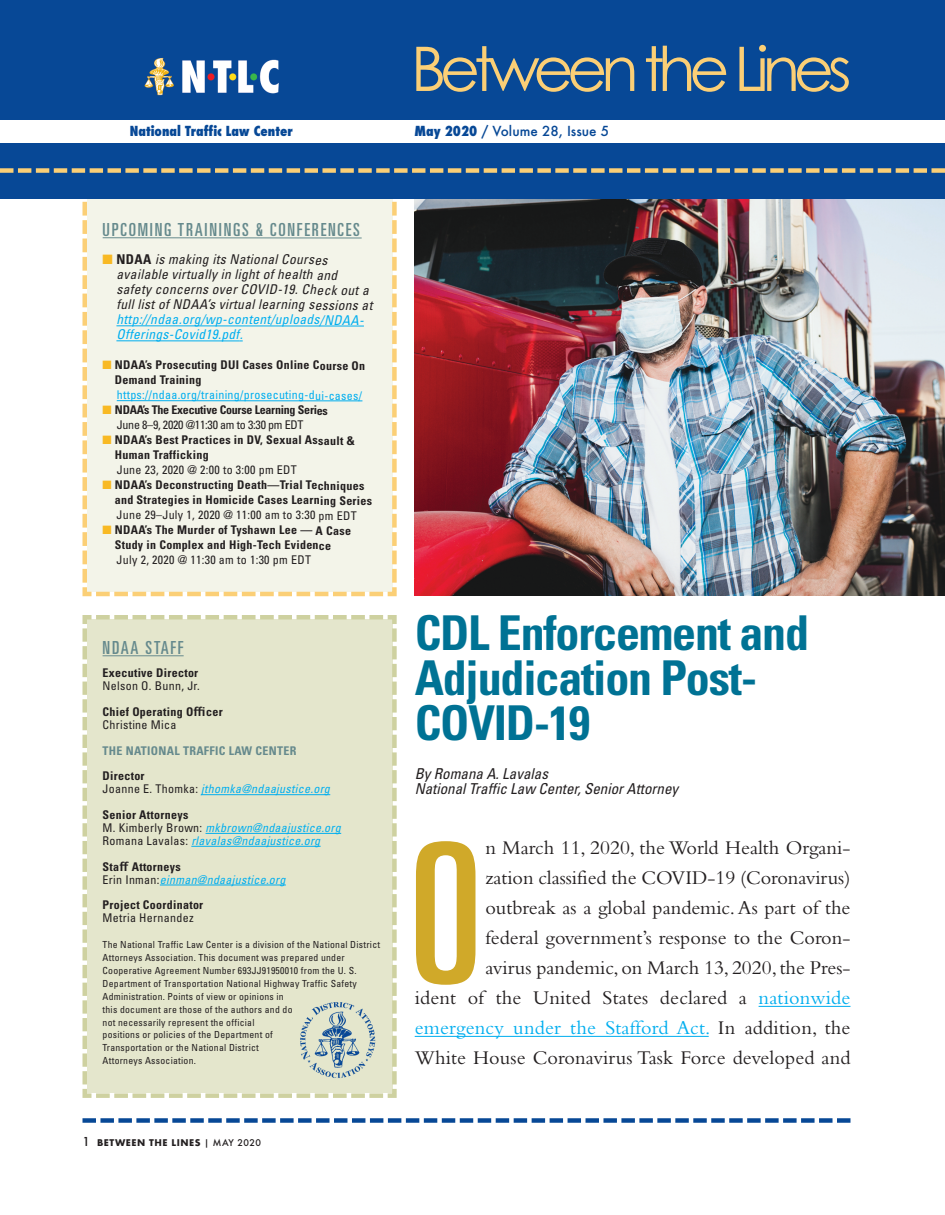
<style>
.page{position:relative;width:945px;height:1215px;background:#fff}
.page>*{position:absolute;margin:0;border:0;box-sizing:border-box;transform-origin:0 0}
.t1{font:ultra-condensed 195.6px "Univers";color:#d0a929}
.t2{font:61.5px "Century Gothic";letter-spacing:-.1em;color:#fbcf76}
.t3{font:700 condensed 48px/45px "Univers";letter-spacing:-.025em;color:#007294}
.t4{font:20.25px/30px "Bembo";color:#231f20;text-align:right}
.t5{font:ultra-condensed 18px "Univers";letter-spacing:.1em;color:#668a8d}
.t6{font:italic condensed 15px/15.3px "Univers";color:#231f20}
.t7{font:italic condensed 13.5px/15px "Univers";letter-spacing:.025em;color:#231f20}
.t8{font:italic condensed 13.5px/15px "Univers";letter-spacing:.025em;color:#00aeef}
.t9{font:800 condensed 13.5px "Futura";color:#074896}
.t10{font:500 13.5px "Futura";color:#074896}
.t11{font:700 condensed 12px/15px "Univers";letter-spacing:.025em;color:#231f20}
.t12{font:italic condensed 12px/12.9px "Univers";letter-spacing:.025em;color:#00aeef}
.t13{font:condensed 12px "Univers";letter-spacing:.025em;color:#231f20}
.t14{font:700 condensed 12px/15px "Univers";letter-spacing:-.02em;color:#231f20}
.t15{font:condensed 12px "Univers";letter-spacing:.025em;color:#00aeef}
.t16{font:700 condensed 12px "Univers";letter-spacing:.025em;color:#668a8d}
.t17{font:condensed 9.75px/12.9px "Univers";letter-spacing:.025em;color:#231f20}
.t18{font:700 9px "Futura";letter-spacing:.05em;color:#231f20}
.s1{color:#f8b924}
.s2{font-weight:700;font-style:normal}
.s3{font-weight:400}
.s4{font-family:"Lucida Grande";font-stretch:normal}
.s5{font-weight:700;font-style:normal;color:#231f20}
.s6{font-style:normal;color:#231f20}
.s7{font-family:"Lucida Grande";font-weight:700;font-style:normal;font-stretch:normal;color:#231f20}
.s8{font-weight:500;font-size:12px}
.s9{font-weight:500}
.s10{font-weight:800;font-stretch:condensed}
.s11{color:#00aeef}
</style>
<div class="page">
<img style="left:415px;top:199px;width:530px;height:396px">
<hr style="left:759px;top:1006px;width:91px;height:1px;background:#00aeef">
<hr style="left:415px;top:1036px;width:294px;height:1px;background:#00aeef">
<div style="left:0;top:0;width:945px;height:119px;background:#074896"></div>
<img style="left:144px;top:57px;width:135px;height:39px">
<div style="left:0;top:144px;width:945px;height:55px;background:#074896"></div>
<svg style="left:100px;top:1118px;width:733px;height:5px"></svg>
<div style="left:82px;top:1118px;width:14px;height:5px;background:#074896"></div>
<div style="left:837px;top:1118px;width:13px;height:5px;background:#074896"></div>
<div style="left:82px;top:615px;width:315px;height:483px;background:#e4e6cc"></div>
<div style="left:82px;top:199px;width:315px;height:398px;background:#f3f4e9"></div>
<hr style="left:117px;top:400px;width:245px;height:1px;background:#00aeef">
<svg style="left:13px;top:168px;width:919px;height:5px"></svg>
<div style="left:0;top:168px;width:13px;height:5px;background:#fbcf76"></div>
<div style="left:932px;top:168px;width:13px;height:5px;background:#fbcf76"></div>
<hr style="left:103px;top:655px;width:81px;height:1px;background:#668a8d">
<hr style="left:201px;top:794px;width:129px;height:1px;background:#00aeef">
<hr style="left:206px;top:833px;width:135px;height:1px;background:#00aeef">
<hr style="left:191px;top:846px;width:130px;height:1px;background:#00aeef">
<hr style="left:160px;top:885px;width:126px;height:1px;background:#00aeef">
<img style="left:296px;top:1000px;width:81px;height:81px">
<h3 class="t9" style="left:130px;top:123px;width:164px">National Traffic Law Center</h3>
<h3 class="t5" style="left:103px;top:223px;width:259px">UPCOMING TRAININGS &amp; CONFERENCES</h3>
<h3 class="t7" style="left:116px;top:253px;width:258px;text-indent:-14px"><span class="s1">■</span> <span class="s2">NDAA</span> is making its National Courses available virtually in light of health and safety concerns over COVID-19. Check out a full list of NDAA’s virtual learning sessions at</h3>
<h3 class="t8" style="left:116px;top:313px;width:247px">http://ndaa.org/wp-content/uploads/NDAA-<br>Offerings-Covid19.pdf.</h3>
<p class="t11" style="left:115px;top:359px;width:252px;text-indent:-12px"><span class="s1">■</span> NDAA’s Prosecuting DUI Cases Online Course On<br>Demand Training</p>
<p class="t15" style="left:117px;top:391px;width:247px">https://ndaa.org/training/prosecuting-dui-cases/</p>
<p class="t14" style="left:117px;top:404px;width:213px;text-indent:-14px"><span class="s1">■</span> NDAA’s The Executive Course Learning Series<br><span class="s3">June 8–9, 2020 @11:30 am to 3:30 pm EDT</span></p>
<p class="t11" style="left:115px;top:434px;width:241px;text-indent:-12px"><span class="s1">■</span> NDAA’s Best Practices in DV, Sexual Assault &amp;<br>Human Trafficking</p>
<p class="t13" style="left:117px;top:466px;width:182px">June 23, 2020 @ 2:00 to 3:00 pm EDT</p>
<p class="t11" style="left:115px;top:479px;width:259px;text-indent:-12px"><span class="s1">■</span> NDAA’s Deconstructing Death—Trial Techniques and Strategies in Homicide Cases Learning Series</p>
<p class="t13" style="left:117px;top:511px;width:242px">June 29–July 1, 2020 @ 11:00 am to 3:30 pm EDT</p>
<p class="t11" style="left:115px;top:524px;width:238px;text-indent:-12px"><span class="s1">■</span> NDAA’s The Murder of Tyshawn Lee — A Case<br>Study in Complex and High-Tech Evidence</p>
<p class="t13" style="left:117px;top:556px;width:196px">July 2, 2020 @ 11:30 am to 1:30 pm EDT</p>
<h3 class="t5" style="left:103px;top:641px;width:83px">NDAA STAFF</h3>
<p class="t11" style="left:103px;top:666px;width:97px">Executive Director</p>
<p class="t11" style="left:103px;top:674px;width:122px;line-height:25.8px"><span class="s3">Nelson O. Bunn, Jr.<br></span>Chief Operating O<span class="s4">ffi</span>cer</p>
<p class="t13" style="left:103px;top:720px;width:75px">Christine Mica</p>
<p class="t16" style="left:103px;top:746px;width:195px">THE NATIONAL TRAFFIC LAW CENTER</p>
<p class="t12" style="left:103px;top:771px;width:229px"><span class="s5">Director<br></span><span class="s6">Joanne E. Thomka:</span> jthomka@ndaajustice.org</p>
<p class="t12" style="left:103px;top:809px;width:240px"><span class="s5">Senior Attorneys<br></span><span class="s6">M. Kimberly Brown:</span> mkbrown@ndaajustice.org<br><span class="s6">Romana Lavalas:</span> rlavalas@ndaajustice.org</p>
<p class="t12" style="left:103px;top:861px;width:185px"><span class="s5">Sta</span><span class="s7">ff</span> <span class="s5">Attorneys<br></span><span class="s6">Erin Inman:</span>einman@ndaajustice.org</p>
<p class="t11" style="left:103px;top:899px;width:102px">Project Coordinator</p>
<p class="t13" style="left:103px;top:914px;width:93px">Metria Hernandez</p>
<p class="t17" style="left:103px;top:939px;width:279px">The National Traffic Law Center is a division of the National District Attorneys Association. This document was prepared under Cooperative Agreement Number 693JJ91950010 from the U. S.<br>Department of Transportation National Highway Traffic Safety Administration. Points of view or opinions in<br>this document are those of the authors and do<br>not necessarily represent the official<br>positions or policies of the Department of<br>Transportation or the National District<br>Attorneys Association.</p>
<p class="t18" style="left:82px;top:1136px;width:180px"><span class="s8">1</span> BETWEEN THE LINES <span class="s9">| MAY 2020</span></p>
<h2 class="t2" style="left:411px;top:34px;width:442px">Between the Lines</h2>
<h3 class="t10" style="left:414px;top:124px;width:196px"><span class="s10">May 2020</span> / Volume 28, Issue 5</h3>
<h3 class="t3" style="left:415px;top:614px;width:396px">CDL Enforcement and<br>Adjudication Post-<br>COVID-19</h3>
<h3 class="t6" style="left:415px;top:767px;width:265px">By Romana A. Lavalas<br>National Traffic Law Center, Senior Attorney</h3>
<p class="t4" style="left:415px;top:835px;width:437px">n March 11, 2020, the World Health Organi-<br>zation classified the COVID-19 (Coronavirus) outbreak as a global pandemic.As part of the<br>federal government’s response to the Coron-<br>avirus pandemic, on March 13, 2020,the Pres-<br>ident of the United States declared a <span class="s11">nationwide emergency under the Stafford Act.</span> In addition, the White House Coronavirus Task Force developed and</p>
<h1 class="t1" style="left:409px;top:842px;width:76px">0</h1>
</div>
